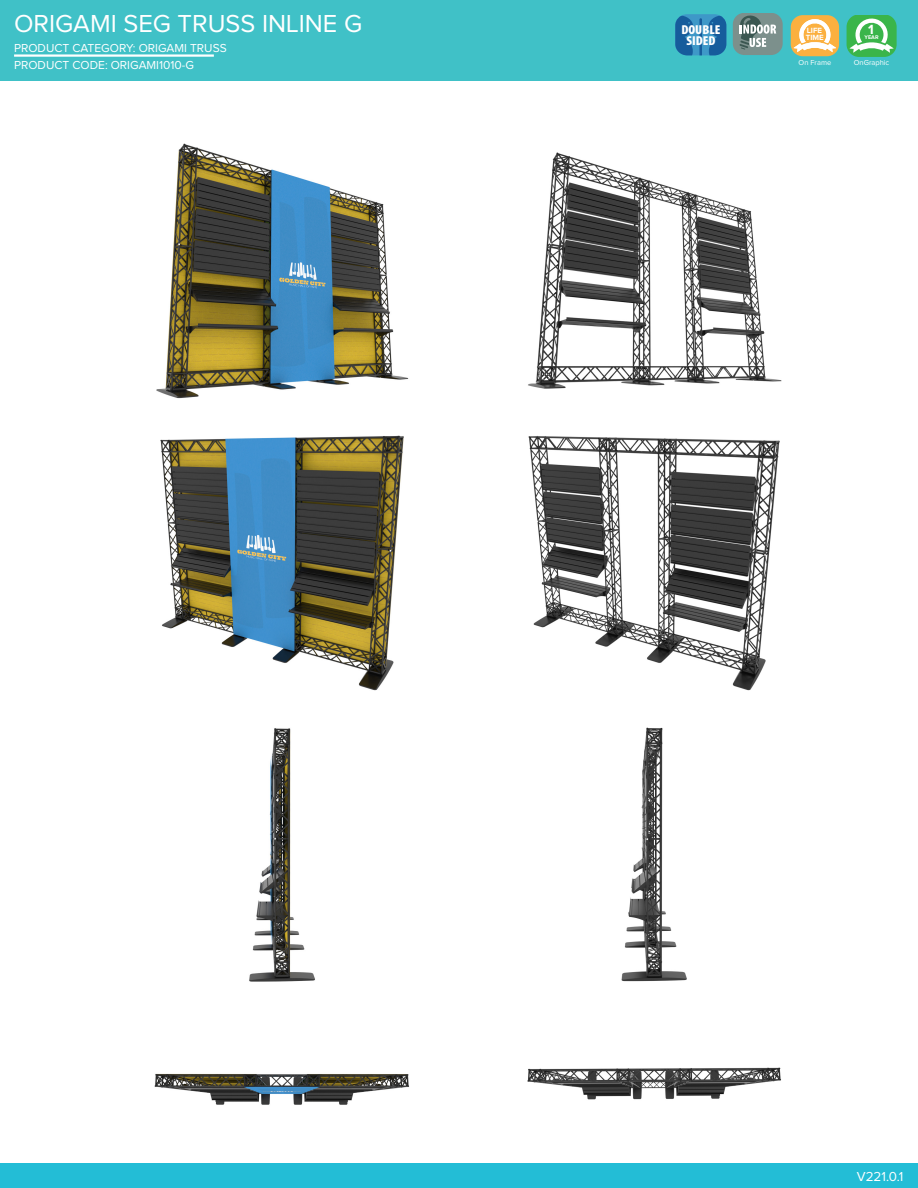
<style>
.page{position:relative;width:918px;height:1188px;background:#fff}
.page>*{position:absolute;margin:0;border:0;box-sizing:border-box;transform-origin:0 0}
.t1{font:25.5px "Proxima Nova";color:#fff}
.t2{font:700 13.8px "Proxima Nova";color:#fff}
.t3{font:13.5px "Proxima Nova";color:#fff}
.t4{font:900 condensed 12.9px/11.7px "Myriad Pro";color:#fff;text-align:center;scale:1.06 1}
.t5{font:12px "Proxima Nova";color:#fff}
.t6{font:700 7.8px/7.1px "Proxima Nova";color:#fff}
.t7{font:7.5px "Proxima Nova";color:#fff}
.t8{font:700 5.55px "Proxima Nova";color:#fff}
</style>
<div class="page">
<div style="left:0;top:0;width:918px;height:81px;background:#40c1c7"></div>
<hr style="left:14px;top:54px;width:200px;height:3px;background:#fff">
<div style="left:0;top:1164px;width:918px;height:24px;background:#23bdd6"></div>
<div style="left:791px;top:15px;width:48px;height:41px;background:#fbb03f;border-radius:12px"></div>
<svg style="left:794px;top:18px;width:42px;height:34px"></svg>
<div style="left:847px;top:15px;width:50px;height:41px;background:#3ab54a;border-radius:13px"></div>
<svg style="left:850px;top:17px;width:44px;height:36px"></svg>
<svg style="left:733px;top:14px;width:50px;height:41px;background:#839a97"></svg>
<div style="left:675px;top:14px;width:51px;height:41px;background:#3e98c8;border-radius:12px"></div>
<svg style="left:708px;top:15px;width:18px;height:40px"></svg>
<svg style="left:675px;top:15px;width:18px;height:40px"></svg>
<svg style="left:699px;top:18px;width:3px;height:37px"></svg>
<img style="left:528px;top:436px;width:252px;height:254px">
<img style="left:528px;top:152px;width:254px;height:237px">
<img style="left:621px;top:727px;width:66px;height:255px">
<img style="left:527px;top:1067px;width:254px;height:33px">
<img style="left:160px;top:436px;width:244px;height:254px">
<img style="left:156px;top:144px;width:253px;height:255px">
<img style="left:249px;top:728px;width:66px;height:254px">
<img style="left:155px;top:1073px;width:254px;height:32px">
<h1 class="t1" style="left:14px;top:12px;width:350px">ORIGAMI SEG TRUSS INLINE G</h1>
<p class="t5" style="left:14px;top:42px;width:214px">PRODUCT CATEGORY: ORIGAMI TRUSS</p>
<p class="t5" style="left:14px;top:60px;width:182px">PRODUCT CODE: ORIGAMI1010-G</p>
<p class="t4" style="left:681px;top:23px;width:38px">DOUBLE<br>SIDED</p>
<p class="t6" style="left:806px;top:27px;width:19px">LIFE<br>TIME</p>
<p class="t7" style="left:799px;top:60px;width:34px">On Frame</p>
<p class="t2" style="left:868px;top:22px;width:7px">1</p>
<p class="t8" style="left:865px;top:34px;width:16px">YEAR</p>
<p class="t7" style="left:854px;top:59px;width:37px">OnGraphic</p>
<p class="t3" style="left:857px;top:1171px;width:48px">V221.0.1</p>
</div>
